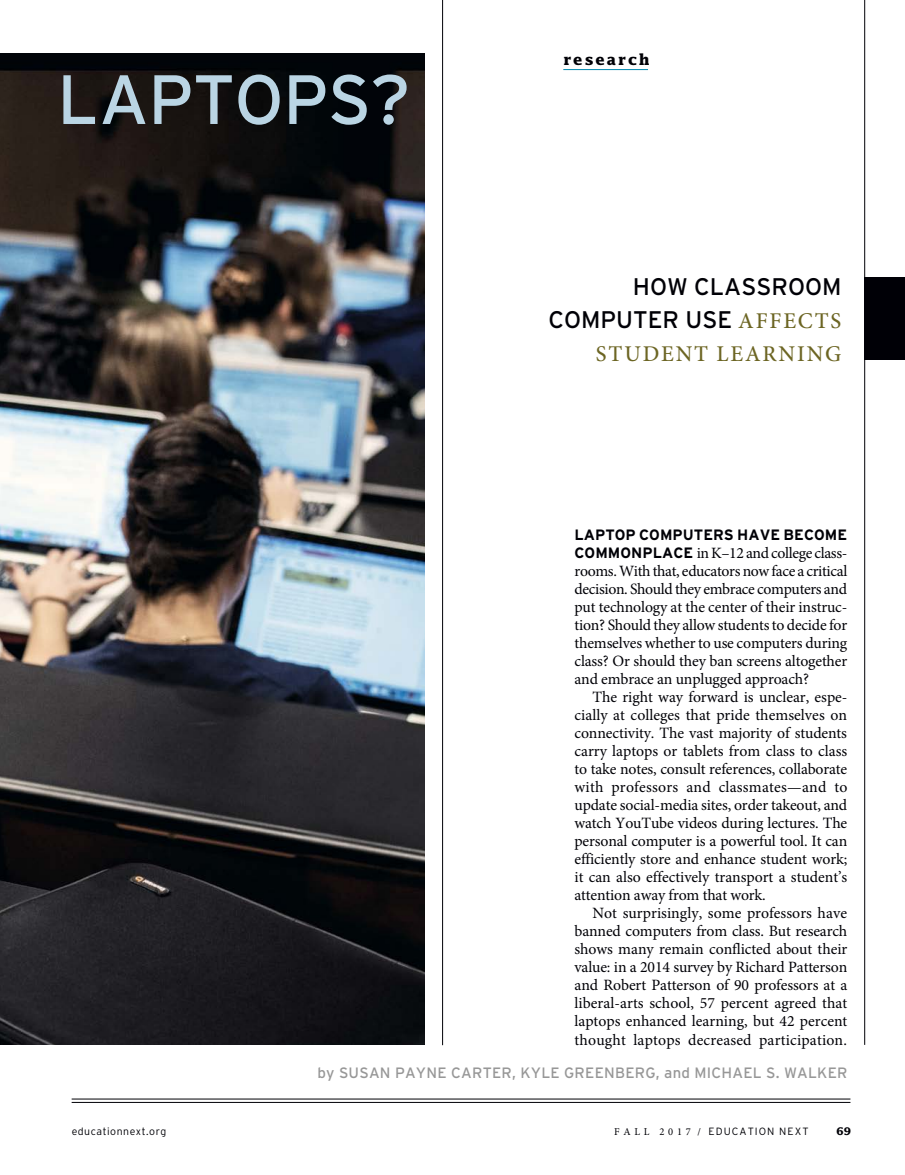
<style>
.page{position:relative;width:905px;height:1175px;background:#fff}
.page>*{position:absolute;margin:0;border:0;box-sizing:border-box;transform-origin:0 0}
.t1{font:69.6px "Interstate";letter-spacing:-.01em;color:#bad5e4}
.t2{font:24px/33px "Interstate";color:#000006;text-align:right}
.t3{font:500 22.5px "Minion Pro";letter-spacing:.08em;color:#6c6523}
.t4{font:15.75px/18px "Minion Pro";letter-spacing:-.005em;color:#000006;text-align:justify}
.t5{font:15px "Interstate";letter-spacing:.015em;color:#979797}
.t6{font:700 15px "Interstate";color:#000006}
.t7{font:700 15px "Lucida Std";letter-spacing:.12em;color:#000006}
.t8{font:300 10.5px "Interstate";letter-spacing:.1em;color:#000006}
.t9{font:300 10.5px "Interstate";letter-spacing:.05em;color:#000006}
.t10{font:700 10.5px "Lucida Std";color:#000006}
.s1{font-family:"Minion Pro";font-weight:500;font-size:22.5px;color:#6c6523}
.s2{font-family:"Interstate";font-weight:700;font-size:15px}
.s3{font-family:"Minion Pro";font-weight:400}
</style>
<div class="page">
<hr style="left:563px;top:69px;width:85px;height:1px;background:#0088af">
<hr style="left:72px;top:1102px;width:778px;height:1px;background:#000006">
<hr style="left:72px;top:1098px;width:778px;height:1px;background:#000006">
<img style="left:0;top:53px;width:424px;height:991px">
<hr style="left:864px;top:0;width:1px;height:1044px;background:#000006">
<hr style="left:442px;top:0;width:1px;height:1045px;background:#000006">
<div style="left:864px;top:277px;width:40px;height:83px;background:#000006"></div>
<h1 class="t1" style="left:57px;top:60px;width:355px">LAPTOPS?</h1>
<p class="t7" style="left:563px;top:50px;width:88px">research</p>
<h2 class="t2" style="left:548px;top:270px;width:295px">HOW CLASSROOM<br>COMPUTER USE <span class="s1">AFFECTS</span></h2>
<h3 class="t3" style="left:596px;top:339px;width:247px">STUDENT LEARNING</h3>
<p class="t6" style="left:574px;top:526px;width:274px">LAPTOP COMPUTERS HAVE BECOME</p>
<p class="t4" style="left:574px;top:544px;width:274px"><span class="s2">COMMONPLACE</span> in K–12 and college class&shy;rooms. With that, educators now face a critical decision. Should they embrace computers and put technology at the center of their instruc&shy;tion? Should they allow students to decide for themselves whether to use computers during class? Or should they ban screens altogether and embrace an unplugged approach?</p>
<p class="t4" style="left:574px;top:688px;width:274px;text-indent:18px">The right way forward is unclear, espe&shy;cially at colleges that pride themselves on connectivity. The vast majority of students carry laptops or tablets from class to class to take notes, consult references, collaborate with professors and classmates—and to update social-media sites, order takeout, and watch YouTube videos during lectures. The personal computer is a powerful tool. It can efficiently store and enhance student work; it can also effectively transport a student’s attention away from that work.</p>
<p class="t4" style="left:574px;top:904px;width:274px;text-indent:18px">Not surprisingly, some professors have banned computers from class. But research shows many remain conflicted about their value: in a 2014 survey by Richard Patterson and Robert Patterson of 90 professors at a liberal-arts school, 57 percent agreed that laptops enhanced learning, but 42 percent thought laptops decreased participation.</p>
<p class="t5" style="left:317px;top:1064px;width:531px">by SUSAN PAYNE CARTER, KYLE GREENBERG, and MICHAEL S. WALKER</p>
<p class="t9" style="left:72px;top:1125px;width:96px">educationnext.org</p>
<p class="t8" style="left:614px;top:1125px;width:196px"><span class="s3">F A L L 2 0 1 7 /</span> EDUCATION NEXT</p>
<p class="t10" style="left:836px;top:1125px;width:16px">69</p>
</div>
